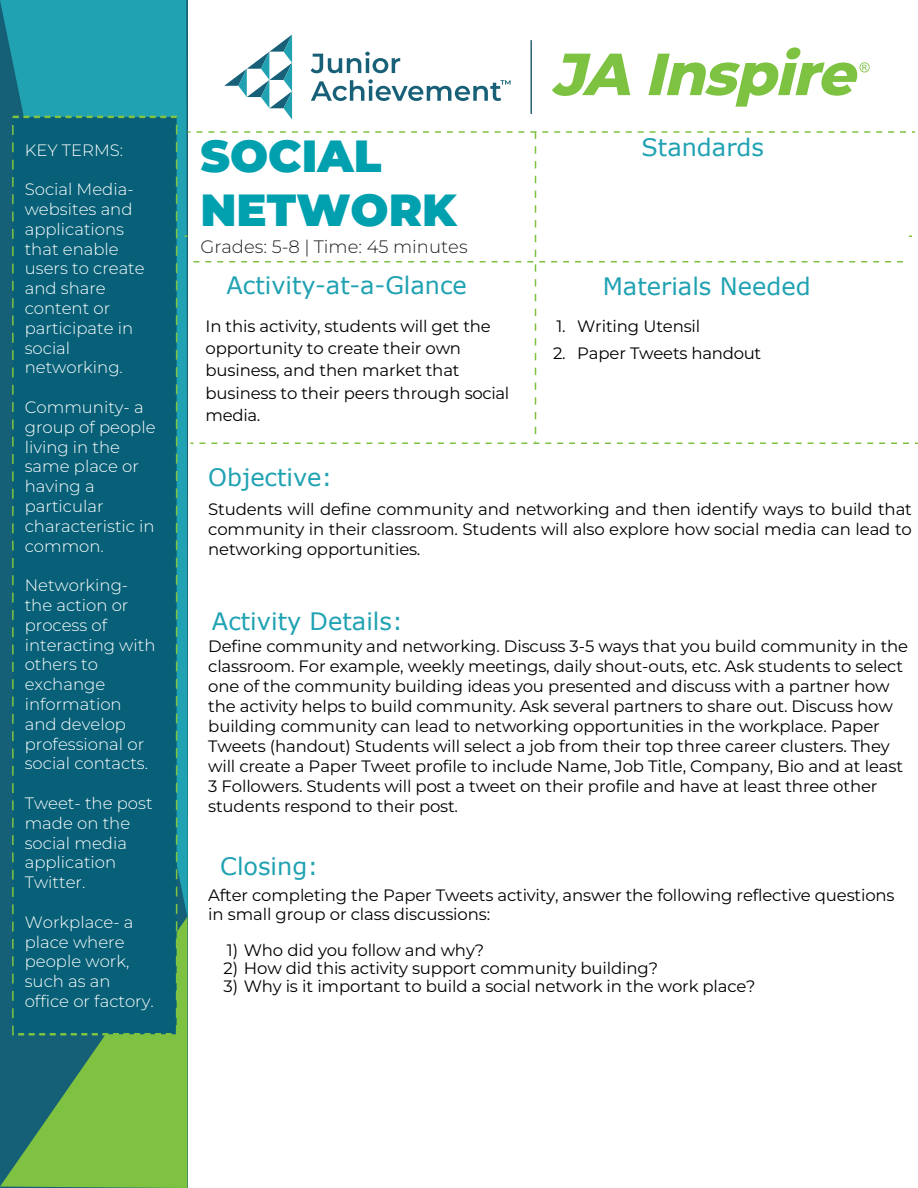
<style>
.page{position:relative;width:918px;height:1188px;background:#fff}
.page>*{position:absolute;margin:0;border:0;box-sizing:border-box;transform-origin:0 0}
.t1{font:900 45px/54px "Montserrat";color:#00a0af}
.t2{font:24px "Verdana";color:#20a2b2}
.t3{font:300 18px "Montserrat";color:#231f20}
.t4{font:16.5px/20px "Montserrat";letter-spacing:-.01em;color:#000}
.t5{font:300 16.5px/19.8px "Montserrat";color:#fff}
</style>
<div class="page">
<svg style="left:0;top:0;width:188px;height:916px;background:#1c8a9c"></svg>
<svg style="left:0;top:916px;width:188px;height:272px;background:#5ea351"></svg>
<svg style="left:311px;top:52px;width:89px;height:21px"></svg>
<svg style="left:224px;top:35px;width:68px;height:85px"></svg>
<svg style="left:311px;top:79px;width:200px;height:22px"></svg>
<hr style="left:530px;top:40px;width:2px;height:74px;background:#265f74">
<svg style="left:552px;top:54px;width:78px;height:42px"></svg>
<svg style="left:648px;top:47px;width:222px;height:60px"></svg>
<svg style="left:184px;top:131px;width:734px;height:313px"></svg>
<div style="left:12px;top:116px;width:166px;height:919px;background:#076077;border:2px dashed #80c342"></div>
<p class="t5" style="left:25px;top:139px;width:100px">KEY TERMS:</p>
<p class="t5" style="left:25px;top:179px;width:121px">Social Media&shy;websites and applications that enable users to create and share content or participate in social networking.</p>
<p class="t5" style="left:25px;top:397px;width:132px">Community- a group of people living in the same place or having a particular characteristic in common.</p>
<p class="t5" style="left:25px;top:575px;width:132px">Networking&shy;the action or process of interacting with others to exchange information and develop professional or social contacts.</p>
<p class="t5" style="left:25px;top:793px;width:129px">Tweet- the post made on the social media application<br>Twitter.</p>
<p class="t5" style="left:25px;top:912px;width:131px">Workplace- a place where people work, such as an office or factory.</p>
<h2 class="t2" style="left:641px;top:131px;width:124px">Standards</h2>
<h1 class="t1" style="left:200px;top:127px;width:258px">SOCIAL<br>NETWORK</h1>
<p class="t3" style="left:200px;top:235px;width:269px">Grades: 5-8 | Time: 45 minutes</p>
<h2 class="t2" style="left:226px;top:269px;width:242px">Activity-at-a-Glance</h2>
<h2 class="t2" style="left:603px;top:270px;width:209px">Materials Needed</h2>
<p class="t4" style="left:206px;top:315px;width:305px;line-height:22.2px">In this activity, students will get the opportunity to create their own business, and then market that business to their peers through social media.</p>
<p class="t4" style="left:557px;top:315px;width:145px">1. Writing Utensil</p>
<p class="t4" style="left:553px;top:342px;width:210px">2. Paper Tweets handout</p>
<h2 class="t2" style="left:208px;top:461px;width:126px">Objective:</h2>
<p class="t4" style="left:208px;top:499px;width:705px;text-align:justify">Students will define community and networking and then identify ways to build that community in their classroom. Students will also explore how social media can lead to networking opportunities.</p>
<h2 class="t2" style="left:212px;top:605px;width:192px">Activity Details:</h2>
<p class="t4" style="left:208px;top:636px;width:701px">Define community and networking. Discuss 3-5 ways that you build community in the classroom. For example, weekly meetings, daily shout-outs, etc. Ask students to select one of the community building ideas you presented and discuss with a partner how the activity helps to build community. Ask several partners to share out. Discuss how building community can lead to networking opportunities in the workplace. Paper Tweets (handout) Students will select a job from their top three career clusters. They will create a Paper Tweet profile to include Name, Job Title, Company, Bio and at least 3 Followers. Students will post a tweet on their profile and have at least three other students respond to their post.</p>
<h2 class="t2" style="left:220px;top:850px;width:100px">Closing:</h2>
<p class="t4" style="left:208px;top:884px;width:688px">After completing the Paper Tweets activity, answer the following reflective questions in small group or class discussions:</p>
<p class="t4" style="left:227px;top:940px;width:259px">1) Who did you follow and why?</p>
<p class="t4" style="left:224px;top:958px;width:436px">2) How did this activity support community building?</p>
<p class="t4" style="left:224px;top:976px;width:534px">3) Why is it important to build a social network in the work place?</p>
</div>
